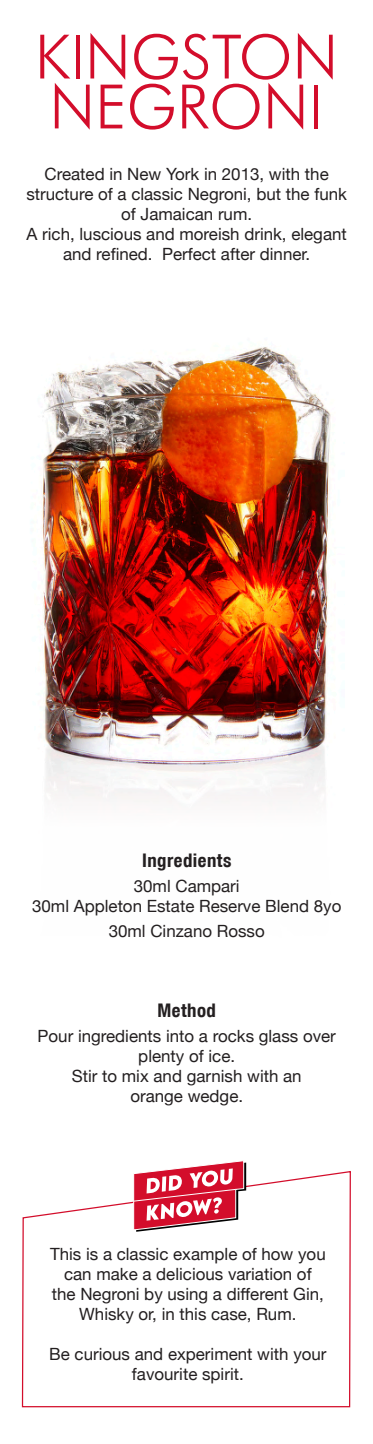
<style>
.page{position:relative;width:373px;height:1444px;background:#fff}
.page>*{position:absolute;margin:0;border:0;box-sizing:border-box;transform-origin:0 0}
.t1{font:300 61.25px/49.9px "Futura BT";color:#d30d2b}
.t2{font:700 condensed 18.75px "Helvetica Neue Condensed";letter-spacing:.025em;color:#231f20}
.t3{font:16.88px/20px "Helvetica Neue";color:#231f20;text-align:center}
</style>
<div class="page">
<img style="left:42px;top:347px;width:289px;height:455px">
<svg style="left:21px;top:1170px;width:330px;height:238px"></svg>
<svg style="left:132px;top:1160px;width:114px;height:72px"></svg>
<h1 class="t1" style="left:35px;top:31px;width:304px">KINGSTON<br>NEGRONI</h1>
<p class="t3" style="left:26px;top:165px;width:321px">Created in New York in 2013, with the structure of a classic Negroni, but the funk of Jamaican rum.<br>A rich, luscious and moreish drink, elegant and refined. Perfect after dinner.</p>
<p class="t2" style="left:142px;top:849px;width:91px">Ingredients</p>
<p class="t3" style="left:32px;top:877px;width:310px">30ml Campari<br>30ml Appleton Estate Reserve Blend 8yo</p>
<p class="t3" style="left:108px;top:922px;width:157px">30ml Cinzano Rosso</p>
<p class="t2" style="left:157px;top:999px;width:60px">Method</p>
<p class="t3" style="left:37px;top:1027px;width:299px">Pour ingredients into a rocks glass over plenty of ice.<br>Stir to mix and garnish with an<br>orange wedge.</p>
<p class="t3" style="left:50px;top:1244px;width:277px">This is a classic example of how you can make a delicious variation of<br>the Negroni by using a different Gin, Whisky or, in this case, Rum.</p>
<p class="t3" style="left:49px;top:1344px;width:278px">Be curious and experiment with your favourite spirit.</p>
</div>
